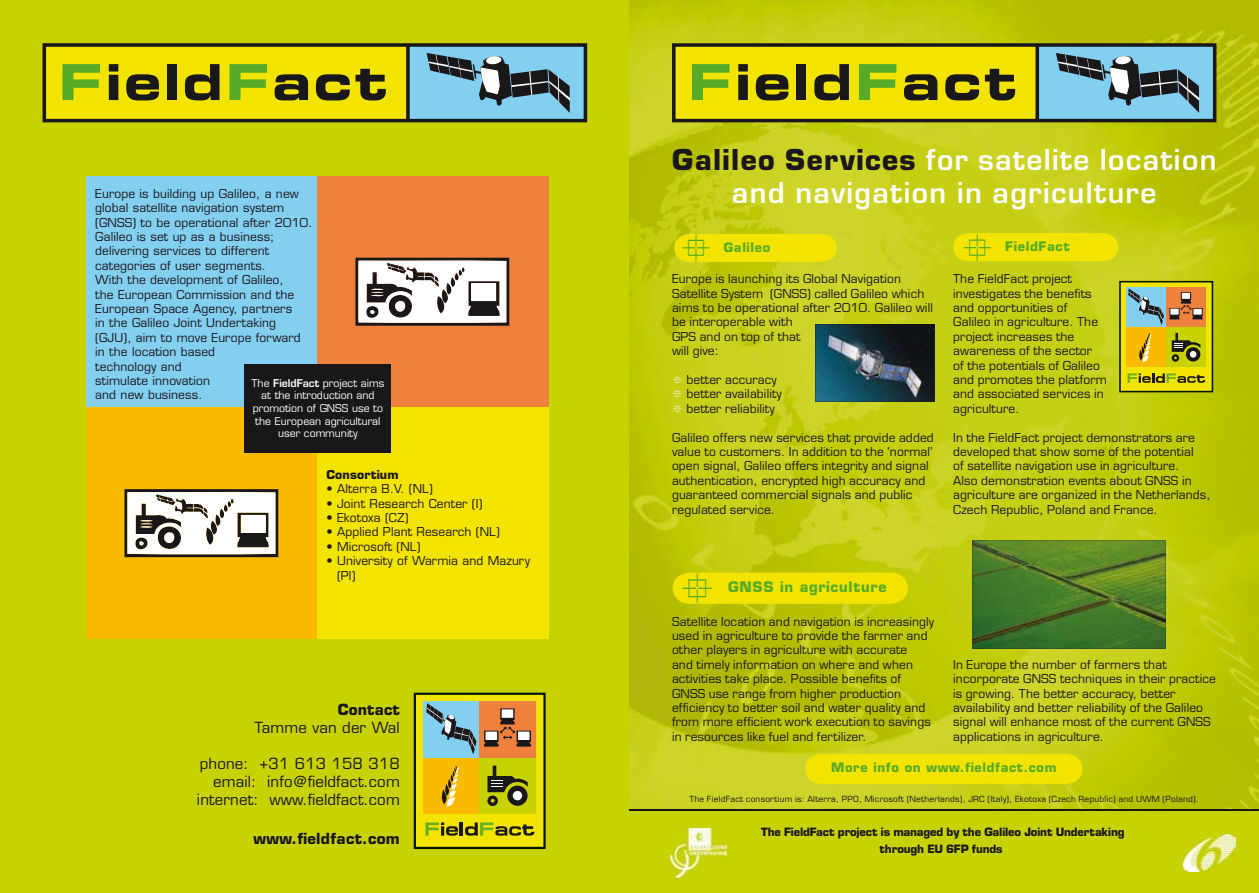
<style>
.page{position:relative;width:1259px;height:893px;background:#c8d200}
.page>*{position:absolute;margin:0;border:0;box-sizing:border-box;transform-origin:0 0}
.t1{font:600 28.05px/33.6px "Eurostile LT Std";letter-spacing:.05em;color:#fff;text-align:center}
.t2{font:15px/18px "Eurostile LT Std";letter-spacing:.01em;color:#1a171b;text-align:right}
.t3{font:700 15px "Eurostile LT Std";letter-spacing:.02em;color:#1a171b}
.t4{font:700 14.1px "Eurostile LT Std";letter-spacing:.05em;color:#58ab27}
.t5{font:700 12.9px "Eurostile LT Std";letter-spacing:.05em;color:#58ab27}
.t6{font:700 12.6px "Eurostile LT Std";letter-spacing:.05em;color:#58ab27}
.t7{font:12px/14.4px "Eurostile LT Std";letter-spacing:.01em;color:#1a171b}
.t8{font:700 12px "Eurostile LT Std";letter-spacing:.01em;color:#1a171b}
.t9{font:700 11.25px/16.8px "Eurostile LT Std";letter-spacing:-.01em;color:#1a171b;text-align:center}
.t10{font:10.5px/12.6px "Eurostile LT Std";color:#fff;text-align:center}
.t11{font:8.25px "Eurostile LT Std";letter-spacing:.03em;color:#1a171b}
.s1{font-weight:600}
.s2{font-weight:700;color:#1a171b}
</style>
<div class="page">
<img style="left:629px;top:0;width:630px;height:809px">
<svg style="left:672px;top:43px;width:544px;height:79px;background:#9da93f"></svg>
<img style="left:671px;top:828px;width:55px;height:49px">
<img style="left:1183px;top:834px;width:52px;height:37px">
<div style="left:1120px;top:282px;width:92px;height:110px;background:#f3e400"></div>
<div style="left:1119px;top:281px;width:94px;height:111px;border:2px solid #001603"></div>
<svg style="left:1127px;top:373px;width:78px;height:10px"></svg>
<div style="left:1126px;top:327px;width:40px;height:40px;background:#faba00"></div>
<div style="left:1166px;top:327px;width:40px;height:40px;background:#c8d200"></div>
<div style="left:1126px;top:287px;width:40px;height:40px;background:#83cff0"></div>
<div style="left:1166px;top:287px;width:40px;height:40px;background:#ee813c"></div>
<svg style="left:1128px;top:288px;width:74px;height:37px"></svg>
<svg style="left:1139px;top:333px;width:12px;height:29px"></svg>
<svg style="left:1171px;top:333px;width:29px;height:29px"></svg>
<img style="left:815px;top:324px;width:120px;height:78px">
<svg style="left:972px;top:541px;width:193px;height:107px;background:#4b7a28"></svg>
<svg style="left:43px;top:43px;width:544px;height:79px;background:#9da93f"></svg>
<div style="left:415px;top:694px;width:129px;height:154px;background:#f3e400"></div>
<div style="left:414px;top:693px;width:131px;height:156px;border:2px solid #001603"></div>
<svg style="left:425px;top:822px;width:33px;height:14px"></svg>
<hr style="left:460px;top:822px;width:3px;height:14px;background:#1a171b">
<svg style="left:465px;top:822px;width:69px;height:14px"></svg>
<div style="left:424px;top:757px;width:56px;height:56px;background:#faba00"></div>
<div style="left:480px;top:757px;width:56px;height:56px;background:#c8d200"></div>
<div style="left:424px;top:701px;width:56px;height:56px;background:#83cff0"></div>
<div style="left:480px;top:701px;width:56px;height:56px;background:#ee813c"></div>
<svg style="left:426px;top:703px;width:50px;height:51px"></svg>
<svg style="left:484px;top:708px;width:47px;height:39px"></svg>
<svg style="left:441px;top:765px;width:18px;height:41px"></svg>
<svg style="left:487px;top:766px;width:41px;height:40px"></svg>
<div style="left:87px;top:176px;width:231px;height:231px;background:#83cff0"></div>
<div style="left:318px;top:176px;width:231px;height:231px;background:#ee813c"></div>
<div style="left:87px;top:407px;width:231px;height:232px;background:#faba00"></div>
<div style="left:318px;top:407px;width:231px;height:232px;background:#f3e400"></div>
<div style="left:244px;top:364px;width:147px;height:88px;background:#1a171b"></div>
<svg style="left:355px;top:258px;width:154px;height:68px;background:#b8b4b4"></svg>
<svg style="left:124px;top:489px;width:154px;height:68px;background:#b7b5b1"></svg>
<hr style="left:629px;top:809px;width:630px;height:2px;background:#1a171b">
<div style="left:805px;top:754px;width:277px;height:30px;background:#f3e400"></div>
<svg style="left:673px;top:375px;width:8px;height:9px"></svg>
<svg style="left:673px;top:390px;width:8px;height:8px"></svg>
<svg style="left:673px;top:404px;width:8px;height:9px"></svg>
<div style="left:674px;top:234px;width:163px;height:28px;background:#f3e400"></div>
<div style="left:672px;top:573px;width:236px;height:31px;background:#f3e400"></div>
<div style="left:953px;top:233px;width:165px;height:28px;background:#f3e400"></div>
<p class="t7" style="left:95px;top:186px;width:219px">Europe is building up Galileo, a new global satellite navigation system (GNSS) to be operational after 2010.<br>Galileo is set up as a business; delivering services to different categories of user segments.<br>With the development of Galileo,<br>the European Commission and the<br>European Space Agency, partners<br>in the Galileo Joint Undertaking (GJU), aim to move Europe forward in the location based<br>technology and<br>stimulate innovation<br>and new business.</p>
<p class="t10" style="left:251px;top:377px;width:134px">The <span class="s1">FieldFact</span> project aims at the introduction and promotion of GNSS use to the European agricultural user community</p>
<p class="t8" style="left:326px;top:467px;width:74px">Consortium</p>
<p class="t7" style="left:326px;top:482px;width:108px">• Alterra B.V. (NL)</p>
<p class="t7" style="left:326px;top:496px;width:157px">• Joint Research Center (I)</p>
<p class="t7" style="left:326px;top:511px;width:84px">• Ekotoxa (CZ)</p>
<p class="t7" style="left:326px;top:525px;width:175px">• Applied Plant Research (NL)</p>
<p class="t7" style="left:326px;top:539px;width:96px">• Microsoft (NL)</p>
<p class="t7" style="left:337px;top:554px;width:194px;text-indent:-11px">• University of Warmia and Mazury (Pl)</p>
<p class="t3" style="left:338px;top:700px;width:64px">Contact</p>
<p class="t2" style="left:254px;top:719px;width:147px">Tamme van der Wal</p>
<p class="t2" style="left:197px;top:755px;width:204px">phone: +31 613 158 318 email: info@fieldfact.com internet: www.fieldfact.com</p>
<p class="t3" style="left:254px;top:829px;width:148px">www.fieldfact.com</p>
<h1 class="t1" style="left:672px;top:143px;width:546px"><span class="s2">Galileo Services</span> for satelite location and navigation in agriculture</h1>
<p class="t6" style="left:723px;top:239px;width:48px">Galileo</p>
<p class="t7" style="left:672px;top:272px;width:262px">Europe is launching its Global Navigation<br>Satellite System (GNSS) called Galileo which aims to be operational after 2010. Galileo will be interoperable with<br>GPS and on top of that<br>will give:</p>
<p class="t7" style="left:686px;top:373px;width:97px">better accuracy better availability better reliability</p>
<p class="t7" style="left:672px;top:430px;width:263px">Galileo offers new services that provide added value to customers. In addition to the ‘normal’ open signal, Galileo offers integrity and signal authentication, encrypted high accuracy and guaranteed commercial signals and public regulated service.</p>
<p class="t5" style="left:1005px;top:238px;width:66px">FieldFact</p>
<p class="t7" style="left:953px;top:272px;width:155px">The FieldFact project investigates the benefits and opportunities of<br>Galileo in agriculture. The project increases the awareness of the sector<br>of the potentials of Galileo and promotes the platform and associated services in agriculture.</p>
<p class="t7" style="left:953px;top:430px;width:259px">In the FieldFact project demonstrators are developed that show some of the potential<br>of satellite navigation use in agriculture.<br>Also demonstration events about GNSS in agriculture are organized in the Netherlands, Czech Republic, Poland and France.</p>
<p class="t4" style="left:728px;top:578px;width:160px">GNSS in agriculture</p>
<p class="t7" style="left:672px;top:614px;width:264px">Satellite location and navigation is increasingly used in agriculture to provide the farmer and other players in agriculture with accurate<br>and timely information on where and when activities take place. Possible benefits of GNSS use range from higher production efficiency to better soil and water quality and from more efficient work execution to savings in resources like fuel and fertilizer.</p>
<p class="t7" style="left:953px;top:657px;width:264px">In Europe the number of farmers that incorporate GNSS techniques in their practice is growing. The better accuracy, better availability and better reliability of the Galileo signal will enhance most of the current GNSS applications in agriculture.</p>
<p class="t6" style="left:831px;top:760px;width:227px">More info on www.fieldfact.com</p>
<p class="t11" style="left:689px;top:794px;width:511px">The FieldFact consortium is: Alterra, PPO, Microsoft (Netherlands), JRC (Italy), Ekotoxa (Czech Republic) and UWM (Poland).</p>
<p class="t9" style="left:761px;top:824px;width:365px">The FieldFact project is managed by the Galileo Joint Undertaking through EU 6FP funds</p>
</div>
